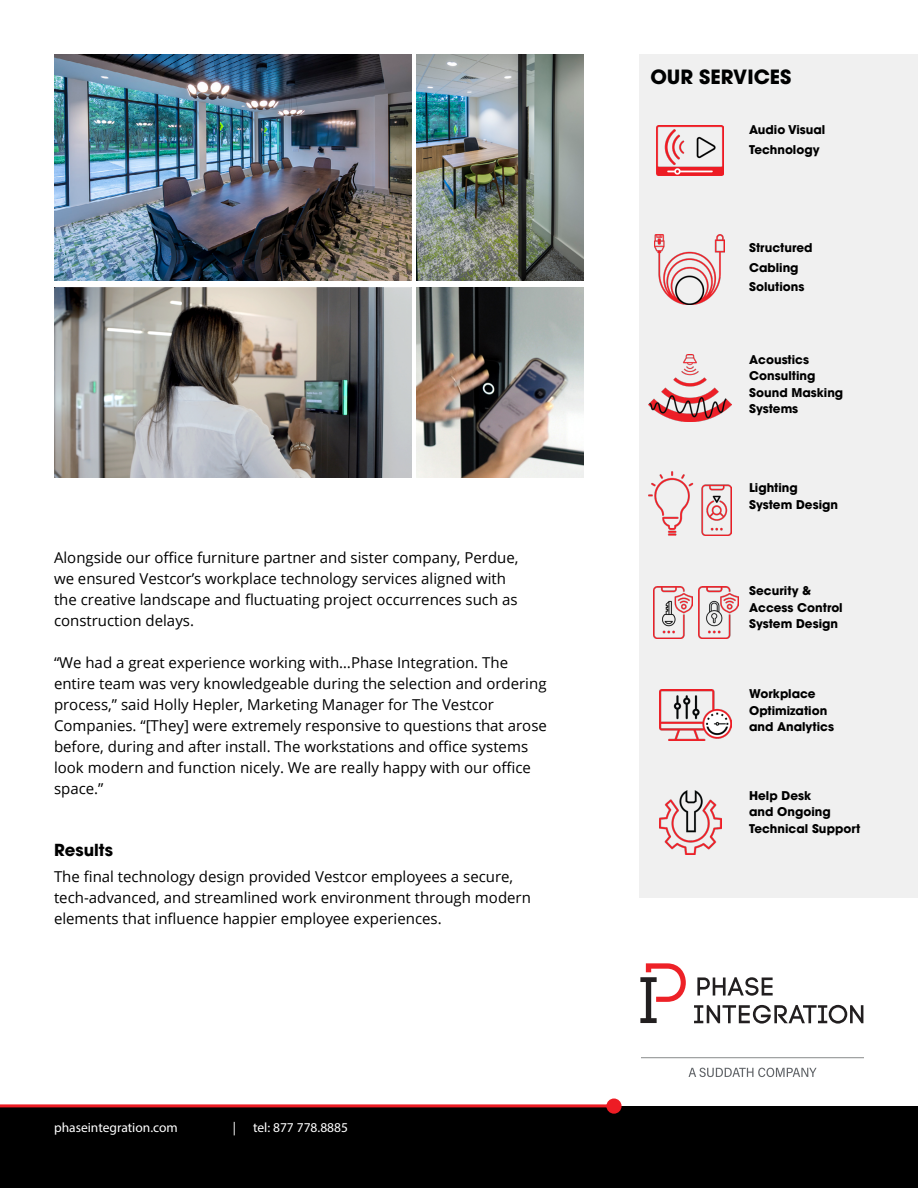
<style>
.page{position:relative;width:918px;height:1188px;background:#fff}
.page>*{position:absolute;margin:0;border:0;box-sizing:border-box;transform-origin:0 0}
.t1{font:700 19.5px "ITC Avant Garde Pro";color:#000101}
.t2{font:700 16.5px "ITC Avant Garde Pro";color:#000}
.t3{font:15px/21px "Open Sans";color:#000}
.t4{font:13.5px "Myriad Pro";color:#fff}
.t5{font:700 12px/16.5px "ITC Avant Garde Pro";color:#000}
</style>
<div class="page">
<div style="left:639px;top:54px;width:279px;height:843px;background:#f0f0f0"></div>
<img style="left:54px;top:54px;width:357px;height:226px">
<img style="left:657px;top:125px;width:67px;height:50px">
<img style="left:648px;top:472px;width:84px;height:64px">
<img style="left:660px;top:689px;width:72px;height:51px">
<img style="left:698px;top:586px;width:40px;height:53px">
<img style="left:653px;top:586px;width:40px;height:53px">
<img style="left:648px;top:355px;width:84px;height:66px">
<img style="left:655px;top:235px;width:70px;height:69px">
<img style="left:660px;top:791px;width:62px;height:64px">
<img style="left:54px;top:287px;width:357px;height:191px">
<img style="left:417px;top:54px;width:166px;height:226px">
<img style="left:417px;top:287px;width:166px;height:191px">
<div style="left:0;top:1106px;width:918px;height:82px;background:#000"></div>
<hr style="left:0;top:1104px;width:614px;height:3px;background:#ed1c24">
<div style="left:606px;top:1099px;width:16px;height:15px;background:#ed1c24;border-radius:50%"></div>
<hr style="left:641px;top:1057px;width:223px;height:1px;background:#888a8a">
<svg style="left:689px;top:1068px;width:128px;height:9px"></svg>
<svg style="left:697px;top:977px;width:76px;height:19px"></svg>
<svg style="left:694px;top:1005px;width:169px;height:19px"></svg>
<svg style="left:640px;top:963px;width:46px;height:60px"></svg>
<p class="t3" style="left:54px;top:547px;width:466px">Alongside our office furniture partner and sister company, Perdue, we ensured Vestcor’s workplace technology services aligned with the creative landscape and fluctuating project occurrences such as construction delays.</p>
<p class="t3" style="left:54px;top:652px;width:494px">“We had a great experience working with…Phase Integration. The entire team was very knowledgeable during the selection and ordering process,” said Holly Hepler, Marketing Manager for The Vestcor Companies. “[They] were extremely responsive to questions that arose before, during and after install. The workstations and office systems look modern and function nicely. We are really happy with our office space.”</p>
<p class="t2" style="left:54px;top:838px;width:60px">Results</p>
<p class="t3" style="left:54px;top:866px;width:478px">The final technology design provided Vestcor employees a secure, tech-advanced, and streamlined work environment through modern elements that influence happier employee experiences.</p>
<p class="t4" style="left:54px;top:1119px;width:125px">phaseintegration.com</p>
<p class="t4" style="left:233px;top:1119px;width:5px">|</p>
<p class="t4" style="left:253px;top:1119px;width:96px">tel: 877 778.8885</p>
<h1 class="t1" style="left:650px;top:63px;width:143px">OUR SERVICES</h1>
<p class="t5" style="left:749px;top:120px;width:78px;line-height:19.5px">Audio Visual<br>Technology</p>
<p class="t5" style="left:749px;top:238px;width:65px;line-height:19.5px">Structured<br>Cabling<br>Solutions</p>
<p class="t5" style="left:749px;top:351px;width:96px">Acoustics<br>Consulting<br>Sound Masking<br>Systems</p>
<p class="t5" style="left:749px;top:479px;width:90px">Lighting<br>System Design</p>
<p class="t5" style="left:749px;top:582px;width:95px">Security &amp;<br>Access Control<br>System Design</p>
<p class="t5" style="left:749px;top:685px;width:86px">Workplace<br>Optimization and Analytics</p>
<p class="t5" style="left:749px;top:787px;width:113px">Help Desk<br>and Ongoing<br>Technical Support</p>
</div>
